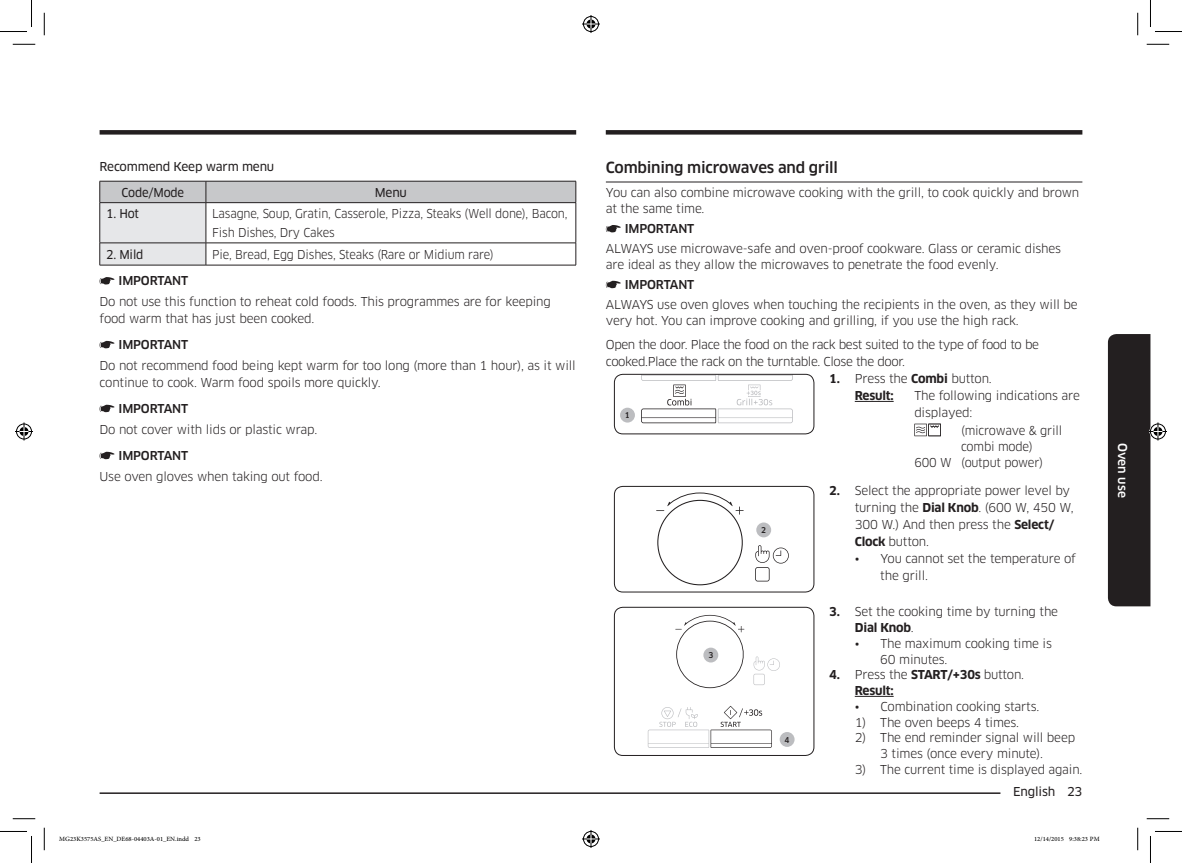
<style>
.page{position:relative;width:1182px;height:863px;background:#fff}
.page>*{position:absolute;margin:0;border:0;box-sizing:border-box;transform-origin:0 0}
.t1{font:500 15px "Samsung Clan Pro";letter-spacing:-.015em;color:#231f20}
.P_Split{font:12px/16.8px "Samsung Clan Pro";letter-spacing:-.015em;color:#231f20}
.table_text{font:12px/18px "Samsung Clan Pro";letter-spacing:-.015em;color:#231f20;scale:.95 1}
.XX_OL_LI__1{font:12px/15.8px "Samsung Clan Pro";letter-spacing:-.015em;color:#231f20;text-align:center}
.DL_DT_Info{font:500 12px "Samsung Clan Pro";letter-spacing:-.015em;color:#231f20}
.text{font:12px/16.8px "Samsung Clan Pro";letter-spacing:-.015em;color:#231f20}
.XX_P_Purpose{font:12px/16.8px "Samsung Clan Pro";letter-spacing:-.015em;color:#231f20}
.P_Text-center{font:12px "Samsung Clan Pro News";letter-spacing:-.015em;color:#231f20}
.XX_P_Purpose-2{font:700 12px "Samsung Clan Pro";letter-spacing:-.015em;color:#231f20}
.table_text-2{font:12px "Samsung Clan Pro News";letter-spacing:-.015em;color:#231f20;scale:.95 1}
.P_Text-center-2{font:12px "Samsung Clan Pro News";letter-spacing:-.015em;color:#231f20;scale:.95 1}
.t2{font:500 12px "Samsung Clan Pro";color:#fff}
.t3{font:9px "Adobe Arabic";color:#000}
.t4{font:500 7.8px "Samsung Clan Pro";color:#231f20}
.s1{font-weight:700}
</style>
<div class="page">
<hr style="left:100px;top:792px;width:935px;height:1px;background:#231f20">
<div style="left:1000px;top:783px;width:82px;height:15px;background:#fff"></div>
<svg style="left:100px;top:130px;width:476px;height:4px;fill:#231f20"></svg>
<svg style="left:606px;top:130px;width:476px;height:4px;fill:#231f20"></svg>
<hr style="left:100px;top:265px;width:106px;height:1px;background:#231f20">
<hr style="left:206px;top:265px;width:370px;height:1px;background:#231f20">
<svg style="left:99px;top:181px;width:477px;height:84px"></svg>
<hr style="left:100px;top:202px;width:106px;height:1px;background:#231f20">
<hr style="left:206px;top:202px;width:370px;height:1px;background:#231f20">
<svg style="left:100px;top:277px;width:14px;height:7px"></svg>
<svg style="left:100px;top:341px;width:14px;height:7px"></svg>
<svg style="left:100px;top:404px;width:14px;height:8px"></svg>
<svg style="left:100px;top:451px;width:14px;height:8px"></svg>
<hr style="left:606px;top:181px;width:476px;height:1px;background:#231f20">
<svg style="left:606px;top:225px;width:14px;height:7px"></svg>
<svg style="left:606px;top:281px;width:14px;height:7px"></svg>
<svg style="left:641px;top:376px;width:151px;height:47px"></svg>
<div style="left:614px;top:374px;width:200px;height:60px;border:1px solid #231f20;border-radius:9px"></div>
<div style="left:620px;top:407px;width:15px;height:15px;background:#bcbdc0;border-radius:50%"></div>
<hr style="left:854px;top:401px;width:39px;height:1px;background:#231f20">
<svg style="left:914px;top:423px;width:26px;height:13px"></svg>
<svg style="left:656px;top:492px;width:88px;height:93px"></svg>
<svg style="left:755px;top:545px;width:33px;height:36px"></svg>
<div style="left:614px;top:486px;width:200px;height:106px;border:1px solid #231f20;border-radius:9px"></div>
<div style="left:756px;top:522px;width:15px;height:15px;background:#bcbdc0;border-radius:50%"></div>
<svg style="left:647px;top:706px;width:125px;height:41px"></svg>
<svg style="left:675px;top:614px;width:70px;height:74px"></svg>
<svg style="left:753px;top:656px;width:27px;height:29px"></svg>
<div style="left:614px;top:606px;width:200px;height:149px;border:1px solid #231f20;border-radius:9px"></div>
<div style="left:779px;top:731px;width:15px;height:15px;background:#bcbdc0;border-radius:50%"></div>
<div style="left:703px;top:647px;width:15px;height:15px;background:#bcbdc0;border-radius:50%"></div>
<hr style="left:854px;top:695px;width:39px;height:1px;background:#231f20">
<svg style="left:13px;top:44px;width:22px;height:1px"></svg>
<svg style="left:1146px;top:44px;width:23px;height:1px"></svg>
<svg style="left:13px;top:818px;width:22px;height:1px"></svg>
<svg style="left:1146px;top:818px;width:23px;height:1px"></svg>
<svg style="left:44px;top:13px;width:1px;height:22px"></svg>
<svg style="left:44px;top:827px;width:1px;height:23px"></svg>
<svg style="left:1137px;top:13px;width:1px;height:22px"></svg>
<svg style="left:1137px;top:827px;width:1px;height:23px"></svg>
<svg style="left:0;top:0;width:32px;height:32px"></svg>
<svg style="left:0;top:831px;width:32px;height:31px"></svg>
<svg style="left:1150px;top:0;width:31px;height:32px"></svg>
<svg style="left:1150px;top:831px;width:31px;height:31px"></svg>
<svg style="left:582px;top:15px;width:18px;height:18px"></svg>
<svg style="left:582px;top:830px;width:18px;height:17px"></svg>
<svg style="left:15px;top:422px;width:18px;height:18px"></svg>
<svg style="left:1107px;top:334px;width:59px;height:272px"></svg>
<h4 class="P_Text-center" style="left:100px;top:159px;width:176px">Recommend Keep warm menu</h4>
<p class="P_Text-center-2" style="left:122px;top:185px;width:67px">Code/Mode</p>
<p class="P_Text-center" style="left:375px;top:185px;width:34px">Menu</p>
<p class="table_text-2" style="left:106px;top:207px;width:36px">1. Hot</p>
<p class="table_text" style="left:212px;top:205px;width:375px">Lasagne, Soup, Gratin, Casserole, Pizza, Steaks (Well done), Bacon,<br>Fish Dishes, Dry Cakes</p>
<p class="table_text-2" style="left:106px;top:247px;width:41px">2. Mild</p>
<p class="table_text" style="left:212px;top:245px;width:298px">Pie, Bread, Egg Dishes, Steaks (Rare or Midium rare)</p>
<p class="DL_DT_Info" style="left:118px;top:274px;width:71px">IMPORTANT</p>
<p class="P_Split" style="left:100px;top:293px;width:453px">Do not use this function to reheat cold foods. This programmes are for keeping food warm that has just been cooked.</p>
<p class="DL_DT_Info" style="left:118px;top:337px;width:71px">IMPORTANT</p>
<p class="P_Split" style="left:100px;top:357px;width:477px">Do not recommend food being kept warm for too long (more than 1 hour), as it will continue to cook. Warm food spoils more quickly.</p>
<p class="DL_DT_Info" style="left:118px;top:401px;width:71px">IMPORTANT</p>
<p class="P_Split" style="left:100px;top:421px;width:219px">Do not cover with lids or plastic wrap.</p>
<p class="DL_DT_Info" style="left:118px;top:448px;width:71px">IMPORTANT</p>
<p class="P_Split" style="left:100px;top:468px;width:224px">Use oven gloves when taking out food.</p>
<h2 class="t1" style="left:606px;top:159px;width:234px">Combining microwaves and grill</h2>
<p class="P_Split" style="left:606px;top:185px;width:475px;line-height:15.8px">You can also combine microwave cooking with the grill, to cook quickly and brown at the same time.</p>
<p class="DL_DT_Info" style="left:624px;top:222px;width:71px">IMPORTANT</p>
<p class="P_Split" style="left:606px;top:241px;width:456px;line-height:15.8px">ALWAYS use microwave-safe and oven-proof cookware. Glass or ceramic dishes are ideal as they allow the microwaves to penetrate the food evenly.</p>
<p class="DL_DT_Info" style="left:624px;top:277px;width:71px">IMPORTANT</p>
<p class="P_Split" style="left:606px;top:296px;width:473px;line-height:15.8px">ALWAYS use oven gloves when touching the recipients in the oven, as they will be very hot. You can improve cooking and grilling, if you use the high rack.</p>
<p class="P_Split" style="left:606px;top:336px;width:434px">Open the door. Place the food on the rack best suited to the type of food to be cooked.Place the rack on the turntable. Close the door.</p>
<p class="t4" style="left:625px;top:411px;width:6px">1</p>
<p class="t4" style="left:708px;top:650px;width:6px">3</p>
<p class="t4" style="left:761px;top:525px;width:6px">2</p>
<p class="t4" style="left:784px;top:735px;width:6px">4</p>
<p class="P_Split" style="left:829px;top:370px;width:164px"><span class="s1">1.</span> Press the <span class="s1">Combi</span> button.</p>
<p class="XX_P_Purpose-2" style="left:854px;top:389px;width:41px">Result:</p>
<p class="XX_P_Purpose" style="left:914px;top:387px;width:167px">The following indications are displayed:</p>
<p class="text" style="left:961px;top:421px;width:103px">(microwave &amp; grill combi mode)</p>
<p class="text" style="left:914px;top:454px;width:39px">600 W</p>
<p class="text" style="left:961px;top:454px;width:83px">(output power)</p>
<p class="P_Split" style="left:854px;top:482px;width:220px;text-indent:-26px"><span class="s1">2.</span> Select the appropriate power level by turning the <span class="s1">Dial Knob</span>. (600 W, 450 W,<br>300 W.) And then press the <span class="s1">Select/<br>Clock</span> button.</p>
<p class="P_Split" style="left:880px;top:550px;width:197px;text-indent:-26px">• You cannot set the temperature of the grill.</p>
<p class="P_Split" style="left:854px;top:604px;width:205px;line-height:15.8px;text-indent:-26px"><span class="s1">3.</span> Set the cooking time by turning the<br><span class="s1">Dial Knob</span>.</p>
<p class="P_Split" style="left:880px;top:635px;width:173px;line-height:15.8px;text-indent:-26px">• The maximum cooking time is<br>60 minutes.</p>
<p class="P_Split" style="left:829px;top:666px;width:196px"><span class="s1">4.</span> Press the <span class="s1">START/+30s</span> button.</p>
<p class="XX_P_Purpose-2" style="left:854px;top:683px;width:41px">Result:</p>
<p class="P_Split" style="left:854px;top:698px;width:186px">• Combination cooking starts.</p>
<p class="XX_OL_LI__1" style="left:854px;top:714px;width:166px">1) The oven beeps 4 times.</p>
<p class="XX_OL_LI__1" style="left:854px;top:730px;width:222px">2) The end reminder signal will beep<br>3 times (once every minute).</p>
<p class="XX_OL_LI__1" style="left:854px;top:761px;width:229px">3) The current time is displayed again.</p>
<p class="P_Text-center" style="left:1013px;top:784px;width:71px">English 23</p>
<p class="t3" style="left:59px;top:832px;width:143px">MG23K3575AS_EN_DE68-04403A-01_EN.indd 23</p>
<p class="t3" style="left:1034px;top:832px;width:67px">12/14/2015 9:38:23 PM</p>
<p class="t2" style="left:1129px;top:443px;width:56px;rotate:90deg">Oven use</p>
</div>
